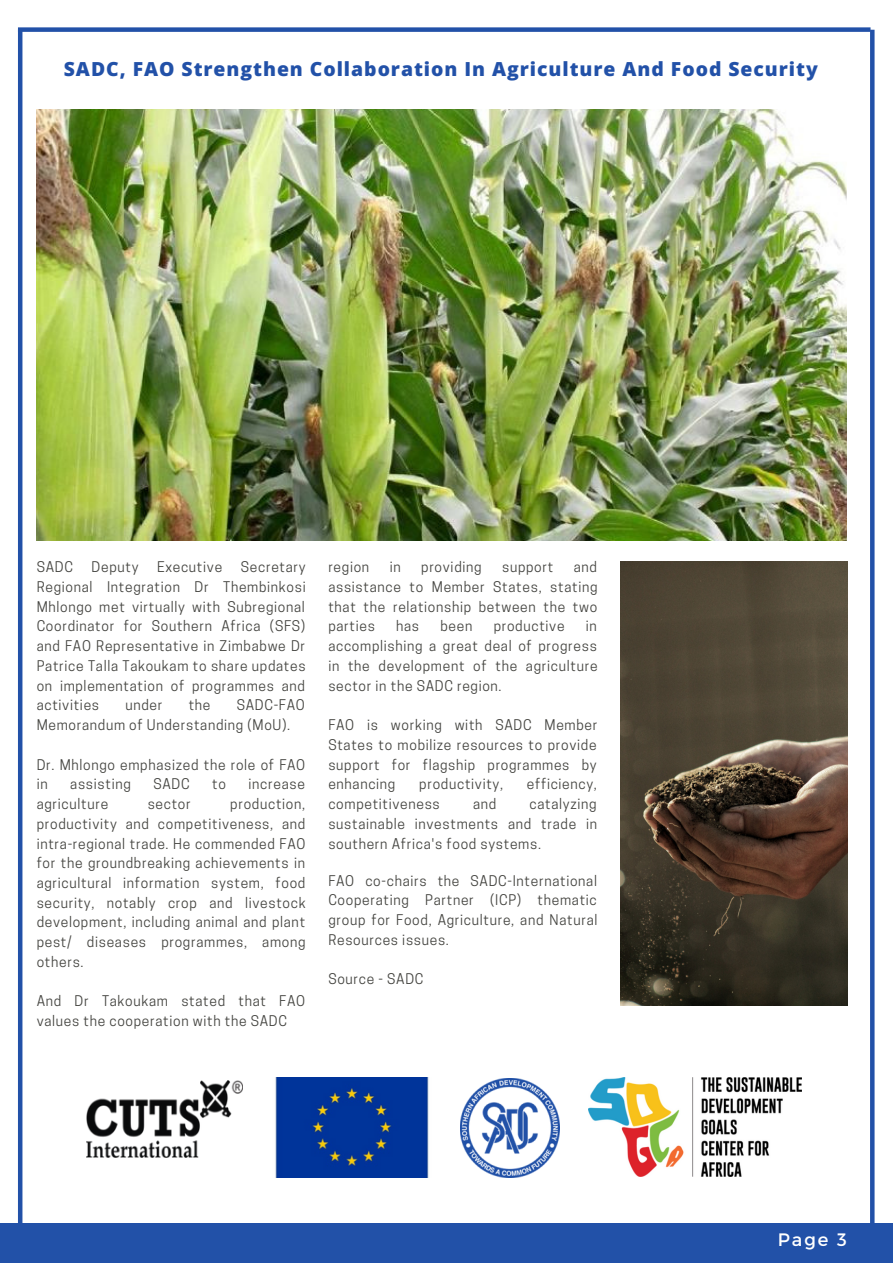
<style>
.page{position:relative;width:893px;height:1264px;background:#fff}
.page>*{position:absolute;margin:0;border:0;box-sizing:border-box;transform-origin:0 0}
.t1{font:800 19.35px "Open Sans";letter-spacing:.05em;color:#2251a8}
.t2{font:18px "Montserrat";color:#fff}
.t3{font:13.8px/19.6px "Cooper Hewitt";letter-spacing:.05em;color:#444440;text-align:justify}
</style>
<div class="page">
<div style="left:0;top:1223px;width:892px;height:39px;background:#2251a8"></div>
<img style="left:87px;top:1080px;width:155px;height:77px">
<img style="left:275px;top:1077px;width:154px;height:100px">
<img style="left:460px;top:1078px;width:99px;height:99px">
<img style="left:589px;top:1077px;width:212px;height:99px">
<img style="left:37px;top:109px;width:809px;height:432px">
<img style="left:620px;top:561px;width:227px;height:444px">
<hr style="left:18px;top:30px;width:4px;height:1197px;background:#2251a8">
<svg style="left:870px;top:30px;width:4px;height:1193px;fill:#2251a8"></svg>
<div style="left:18px;top:27px;width:852px;height:5px;background:#2251a8"></div>
<h1 class="t1" style="left:64px;top:55px;width:755px">SADC, FAO Strengthen Collaboration In Agriculture And Food Security</h1>
<p class="t3" style="left:37px;top:559px;width:270px;text-indent:204px">Secretary Regional Integration Dr Thembinkosi Mhlongo met virtually with Subregional Coordinator for Southern Africa (SFS) and FAO Representative in Zimbabwe Dr Patrice Talla Takoukam to share updates on implementation of programmes and activities</p>
<p class="t3" style="left:37px;top:559px;width:38px">SADC</p>
<p class="t3" style="left:92px;top:559px;width:48px">Deputy</p>
<p class="t3" style="left:157px;top:559px;width:67px">Executive</p>
<p class="t3" style="left:125px;top:697px;width:38px">under</p>
<p class="t3" style="left:189px;top:697px;width:23px">the</p>
<p class="t3" style="left:37px;top:697px;width:270px;text-indent:200px">SADC-FAO<br>Memorandum of Understanding (MoU).</p>
<p class="t3" style="left:37px;top:756px;width:270px">Dr. Mhlongo emphasized the role of FAO in</p>
<p class="t3" style="left:70px;top:776px;width:62px">assisting</p>
<p class="t3" style="left:153px;top:776px;width:38px">SADC</p>
<p class="t3" style="left:212px;top:776px;width:15px">to</p>
<p class="t3" style="left:248px;top:776px;width:58px">increase</p>
<p class="t3" style="left:37px;top:795px;width:73px">agriculture</p>
<p class="t3" style="left:148px;top:795px;width:45px">sector</p>
<p class="t3" style="left:37px;top:795px;width:270px;text-indent:193px">production, productivity and competitiveness, and intra-regional trade. He commended FAO for the groundbreaking achievements in agricultural information system, food security, notably crop and livestock development, including animal and plant pest/ diseases programmes, among others.</p>
<p class="t3" style="left:37px;top:993px;width:270px">And Dr Takoukam stated that FAO values the cooperation with the SADC</p>
<p class="t3" style="left:328px;top:559px;width:270px;text-indent:245px">and assistance to Member States, stating that the relationship between the two parties</p>
<p class="t3" style="left:328px;top:559px;width:42px">region</p>
<p class="t3" style="left:389px;top:559px;width:12px">in</p>
<p class="t3" style="left:421px;top:559px;width:62px">providing</p>
<p class="t3" style="left:502px;top:559px;width:53px">support</p>
<p class="t3" style="left:396px;top:618px;width:24px">has</p>
<p class="t3" style="left:440px;top:618px;width:33px">been</p>
<p class="t3" style="left:493px;top:618px;width:72px">productive</p>
<p class="t3" style="left:328px;top:618px;width:271px;text-indent:257px">in accomplishing a great deal of progress in the development of the agriculture sector in the SADC region.</p>
<p class="t3" style="left:328px;top:716px;width:270px">FAO is working with SADC Member States to mobilize resources to provide support for flagship programmes by enhancing</p>
<p class="t3" style="left:419px;top:776px;width:85px">productivity,</p>
<p class="t3" style="left:527px;top:776px;width:71px">efficiency,</p>
<p class="t3" style="left:328px;top:795px;width:113px">competitiveness</p>
<p class="t3" style="left:473px;top:795px;width:25px">and</p>
<p class="t3" style="left:328px;top:795px;width:270px;text-indent:201px">catalyzing sustainable investments and trade in southern Africa's food systems.</p>
<p class="t3" style="left:328px;top:872px;width:270px">FAO co-chairs the SADC-International Cooperating Partner (ICP) thematic group for Food, Agriculture, and Natural Resources issues.</p>
<p class="t3" style="left:328px;top:971px;width:97px">Source - SADC</p>
<h2 class="t2" style="left:777px;top:1227px;width:71px">Page 3</h2>
</div>
